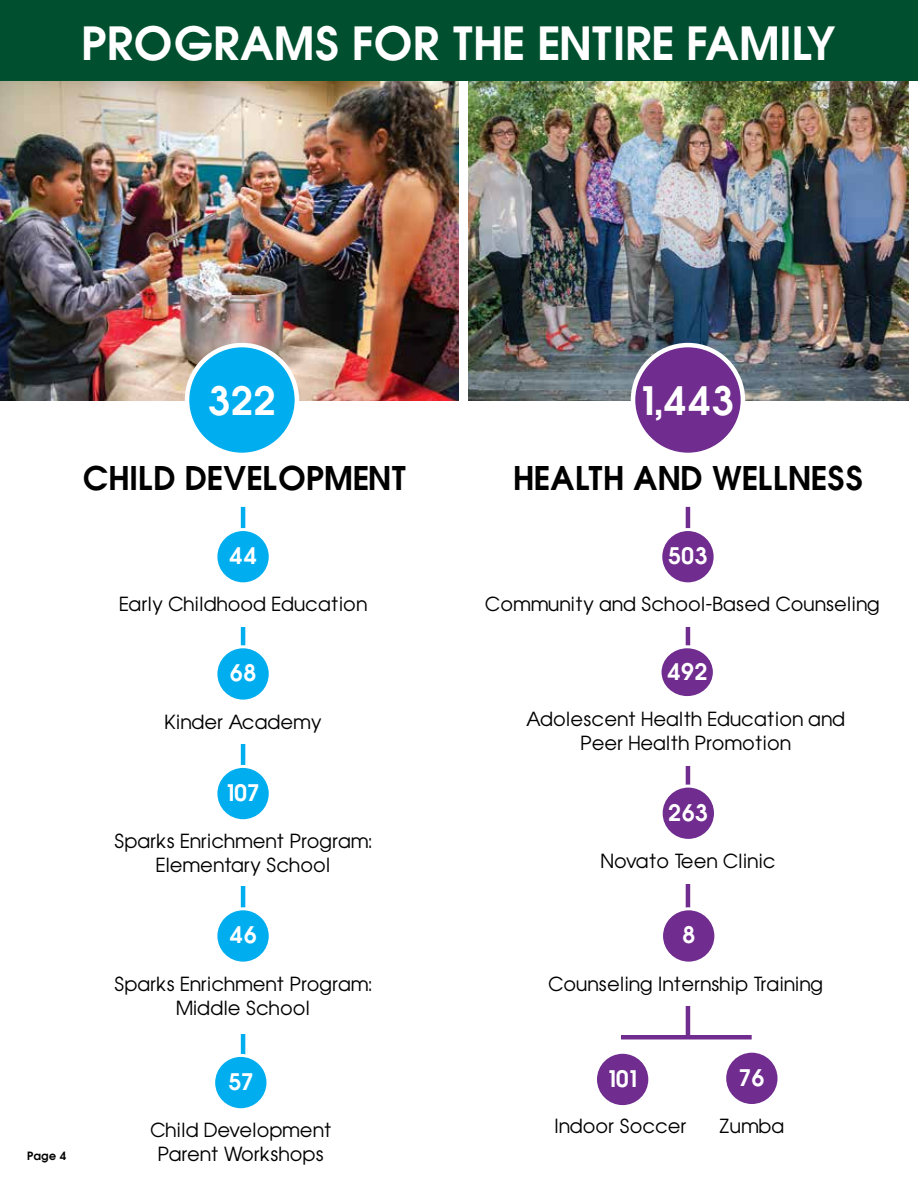
<style>
.page{position:relative;width:918px;height:1188px;background:#fff}
.page>*{position:absolute;margin:0;border:0;box-sizing:border-box;transform-origin:0 0}
.t1{font:42px "Avant Garde Demi";color:#fff}
.t2{font:36px "Avant Garde Demi";color:#fff}
.t3{font:30px "Avant Garde Demi";color:#000}
.t4{font:21px "Avant Garde Demi";color:#fff}
.t5{font:18px/24px "Avant Garde";color:#000;text-align:center}
.t6{font:10.5px "Avant Garde Demi";color:#000}
</style>
<div class="page">
<hr style="left:686px;top:507px;width:4px;height:531px;background:#702c8e">
<div style="left:0;top:0;width:918px;height:81px;background:#00502f"></div>
<img style="left:0;top:81px;width:459px;height:319px">
<div style="left:187px;top:345px;width:110px;height:110px;background:#00aeef;border-radius:50%"></div>
<div style="left:185px;top:343px;width:114px;height:114px;border:4px solid #fff;border-radius:50%"></div>
<svg style="left:241px;top:507px;width:4px;height:561px"></svg>
<div style="left:40px;top:584px;width:406px;height:43px;background:#fff"></div>
<div style="left:216px;top:530px;width:54px;height:54px;background:#00aeef;border-radius:50%"></div>
<div style="left:214px;top:528px;width:58px;height:57px;border:3px solid #fff;border-radius:50%"></div>
<div style="left:40px;top:701px;width:406px;height:43px;background:#fff"></div>
<div style="left:216px;top:647px;width:54px;height:54px;background:#00aeef;border-radius:50%"></div>
<div style="left:214px;top:645px;width:58px;height:58px;border:3px solid #fff;border-radius:50%"></div>
<div style="left:40px;top:820px;width:406px;height:66px;background:#fff"></div>
<div style="left:216px;top:766px;width:54px;height:55px;background:#00aeef;border-radius:50%"></div>
<div style="left:214px;top:765px;width:58px;height:57px;border:3px solid #fff;border-radius:50%"></div>
<img style="left:469px;top:81px;width:439px;height:319px">
<div style="left:216px;top:909px;width:54px;height:54px;background:#00aeef;border-radius:50%"></div>
<div style="left:214px;top:907px;width:58px;height:58px;border:3px solid #fff;border-radius:50%"></div>
<div style="left:633px;top:345px;width:110px;height:110px;background:#702c8e;border-radius:50%"></div>
<div style="left:631px;top:343px;width:114px;height:114px;border:4px solid #fff;border-radius:50%"></div>
<div style="left:485px;top:584px;width:406px;height:43px;background:#fff"></div>
<div style="left:661px;top:530px;width:54px;height:54px;background:#702c8e;border-radius:50%"></div>
<div style="left:659px;top:528px;width:58px;height:57px;border:3px solid #fff;border-radius:50%"></div>
<div style="left:483px;top:698px;width:406px;height:67px;background:#fff"></div>
<div style="left:660px;top:647px;width:54px;height:51px;background:#702c8e;border-radius:50%"></div>
<div style="left:659px;top:645px;width:57px;height:54px;border:3px solid #fff;border-radius:50%"></div>
<div style="left:485px;top:840px;width:406px;height:43px;background:#fff"></div>
<div style="left:661px;top:786px;width:54px;height:54px;background:#702c8e;border-radius:50%"></div>
<div style="left:660px;top:785px;width:57px;height:57px;border:3px solid #fff;border-radius:50%"></div>
<div style="left:483px;top:963px;width:406px;height:43px;background:#fff"></div>
<div style="left:662px;top:909px;width:54px;height:54px;background:#702c8e;border-radius:50%"></div>
<div style="left:660px;top:907px;width:57px;height:58px;border:3px solid #fff;border-radius:50%"></div>
<div style="left:595px;top:1052px;width:55px;height:55px;background:#702c8e;border-radius:50%"></div>
<div style="left:594px;top:1051px;width:57px;height:57px;border:3px solid #fff;border-radius:50%"></div>
<div style="left:214px;top:1055px;width:54px;height:55px;background:#00aeef;border-radius:50%"></div>
<div style="left:212px;top:1054px;width:57px;height:57px;border:3px solid #fff;border-radius:50%"></div>
<div style="left:725px;top:1051px;width:54px;height:55px;background:#702c8e;border-radius:50%"></div>
<div style="left:723px;top:1050px;width:58px;height:57px;border:3px solid #fff;border-radius:50%"></div>
<div style="left:621px;top:1035px;width:131px;height:5px;background:#702c8e"></div>
<h1 class="t1" style="left:82px;top:15px;width:756px">PROGRAMS FOR THE ENTIRE FAMILY</h1>
<h2 class="t2" style="left:208px;top:376px;width:69px">322</h2>
<h3 class="t3" style="left:82px;top:458px;width:326px">CHILD DEVELOPMENT</h3>
<h2 class="t2" style="left:641px;top:376px;width:95px">1,443</h2>
<h3 class="t3" style="left:514px;top:458px;width:351px">HEALTH AND WELLNESS</h3>
<p class="t6" style="left:27px;top:1149px;width:41px">Page 4</p>
<p class="t4" style="left:229px;top:541px;width:30px">44</p>
<p class="t4" style="left:668px;top:541px;width:42px">503</p>
<p class="t5" style="left:119px;top:593px;width:249px">Early Childhood Education</p>
<p class="t5" style="left:485px;top:593px;width:396px">Community and School-Based Counseling</p>
<p class="t4" style="left:230px;top:659px;width:28px">68</p>
<p class="t4" style="left:667px;top:657px;width:42px">492</p>
<p class="t5" style="left:164px;top:710px;width:159px">Kinder Academy</p>
<p class="t5" style="left:526px;top:707px;width:320px">Adolescent Health Education and<br>Peer Health Promotion</p>
<p class="t4" style="left:227px;top:778px;width:34px">107</p>
<p class="t4" style="left:668px;top:798px;width:42px">263</p>
<p class="t5" style="left:114px;top:829px;width:259px">Sparks Enrichment Program:<br>Elementary School</p>
<p class="t5" style="left:601px;top:849px;width:176px">Novato Teen Clinic</p>
<p class="t4" style="left:229px;top:921px;width:29px">46</p>
<p class="t4" style="left:682px;top:921px;width:15px">8</p>
<p class="t5" style="left:114px;top:972px;width:259px">Sparks Enrichment Program:<br>Middle School</p>
<p class="t5" style="left:548px;top:972px;width:277px">Counseling Internship Training</p>
<p class="t4" style="left:228px;top:1067px;width:27px">57</p>
<p class="t4" style="left:609px;top:1064px;width:30px">101</p>
<p class="t4" style="left:739px;top:1063px;width:27px">76</p>
<p class="t5" style="left:150px;top:1118px;width:183px">Child Development<br>Parent Workshops</p>
<p class="t5" style="left:554px;top:1114px;width:134px">Indoor Soccer</p>
<p class="t5" style="left:719px;top:1114px;width:66px">Zumba</p>
</div>
